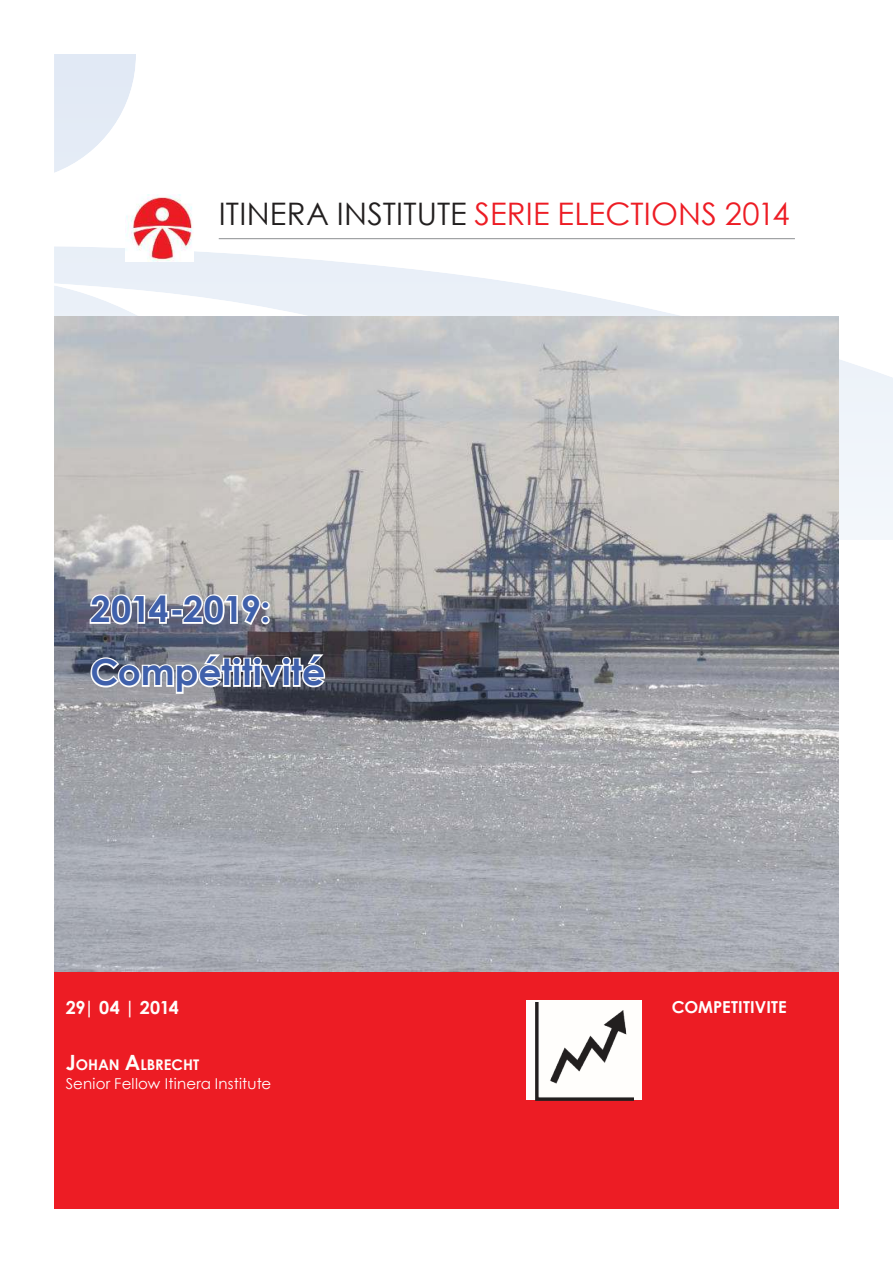
<style>
.page{position:relative;width:893px;height:1263px;background:#fff}
.page>*{position:absolute;margin:0;border:0;box-sizing:border-box;transform-origin:0 0}
.t1{font:700 36px "Century Gothic";color:#3f60ab}
.t2{font:700 36px "Century Gothic";letter-spacing:-.03em;color:#3f60ab}
.t3{font:31.05px "Century Gothic";letter-spacing:.005em;color:#ed1c24}
.t4{font:700 18px "Century Gothic";letter-spacing:-.005em;color:#fffefc}
.t5{font:700 16.5px "Century Gothic";letter-spacing:.005em;color:#fff}
.t6{font:16.5px "Myriad Pro";color:#221f1f}
.t7{font:15px "Century Gothic";letter-spacing:.015em;color:#fff}
.t8{font:700 14.7px "Century Gothic";letter-spacing:-.005em;color:#fffefc}
.s1{color:#221f1f}
.s2{font-size:21px}
</style>
<div class="page">
<div style="left:54px;top:972px;width:785px;height:237px;background:#ed1c24"></div>
<img style="left:125px;top:194px;width:69px;height:68px">
<img style="left:54px;top:316px;width:785px;height:656px">
<svg style="left:87px;top:592px;width:84px;height:35px"></svg>
<div style="left:171px;top:609px;width:12px;height:7px;border:3px solid #fff"></div>
<svg style="left:180px;top:592px;width:92px;height:35px"></svg>
<svg style="left:89px;top:653px;width:238px;height:42px"></svg>
<div style="left:526px;top:1000px;width:116px;height:100px;background:#fffefc"></div>
<img style="left:535px;top:1002px;width:98px;height:98px">
<p class="t3" style="left:219px;top:201px;width:572px"><span class="s1">ITINERA INSTITUTE</span> SERIE ELECTIONS 2014</p>
<p class="t2" style="left:90px;top:593px;width:182px">2014-2019:</p>
<p class="t6" style="left:103px;top:628px;width:6px">•</p>
<p class="t1" style="left:90px;top:656px;width:236px">Compétitivité</p>
<p class="t4" style="left:66px;top:1001px;width:115px">29| 04 | 2014</p>
<p class="t8" style="left:66px;top:1059px;width:135px"><span class="s2">J</span>OHAN <span class="s2">A</span>LBRECHT</p>
<p class="t7" style="left:66px;top:1077px;width:207px">Senior Fellow Itinera Institute</p>
<p class="t5" style="left:672px;top:1001px;width:116px">COMPETITIVITE</p>
</div>
